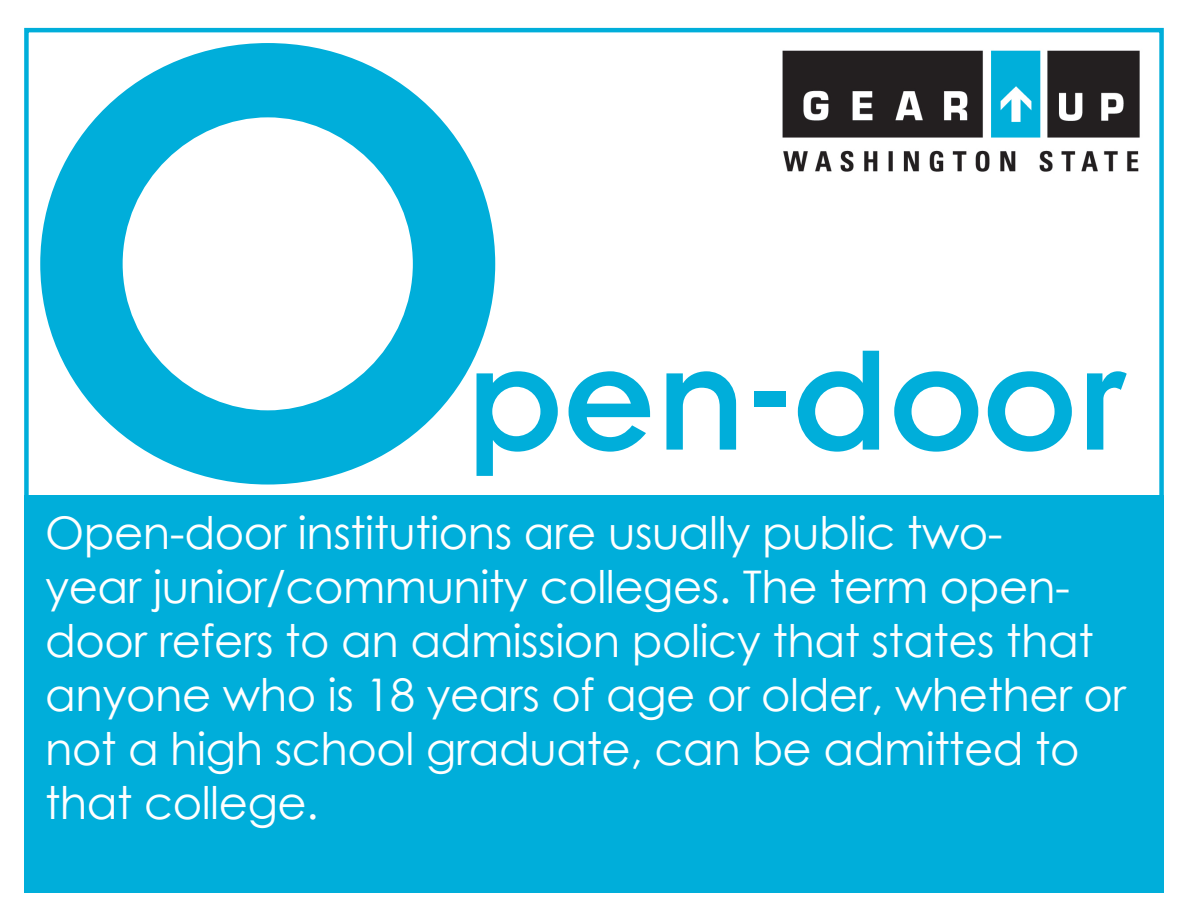
<style>
.page{position:relative;width:1188px;height:918px;background:#fff}
.page>*{position:absolute;margin:0;border:0;box-sizing:border-box;transform-origin:0 0}
.t1{font:675px "Insignia LT Std";color:#00aeda}
.t2{font:157.5px "Insignia LT Std";color:#00aeda}
.t3{font:45px/54px "Century Gothic";letter-spacing:-.01em;color:#fff}
</style>
<div class="page">
<img style="left:782px;top:50px;width:358px;height:122px">
<div style="left:25px;top:495px;width:1139px;height:398px;background:#00aeda"></div>
<p class="t1" style="left:18px;top:-81px;width:501px">O</p>
<p class="t2" style="left:466px;top:320px;width:662px">pen-door</p>
<p class="t3" style="left:45px;top:505px;width:1082px">Open-door institutions are usually public two-<br>year junior/community colleges. The term open&shy;door refers to an admission policy that states that anyone who is 18 years of age or older, whether or not a high school graduate, can be admitted to that college.</p>
</div>
